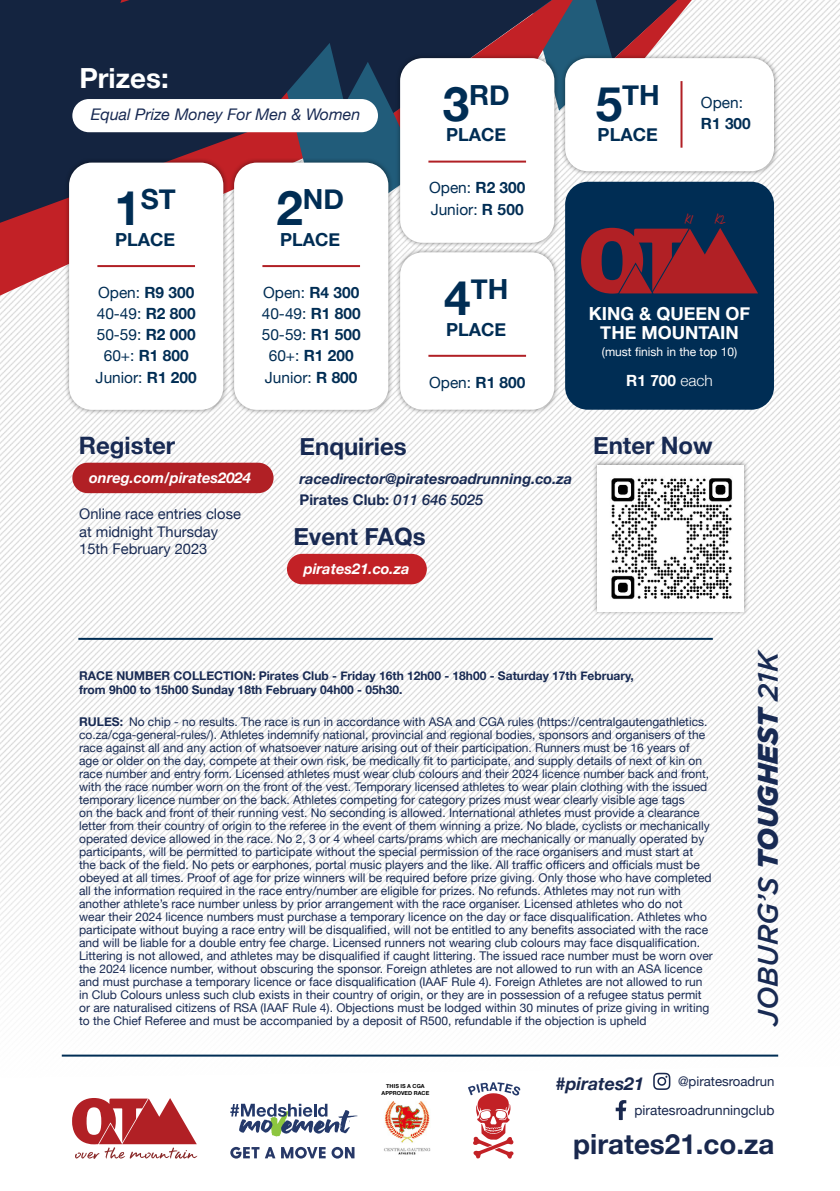
<style>
.page{position:relative;width:840px;height:1191px;background:#fff}
.page>*{position:absolute;margin:0;border:0;box-sizing:border-box;transform-origin:0 0}
.t1{font:italic 500 28px "Gotham";color:#182a53}
.t2{font:700 27.8px "Helvetica Neue";color:#19284e}
.t3{font:700 27.8px "Helvetica Neue";color:#002d54}
.t4{font:700 27.8px "Helvetica Neue";color:#fff}
.t5{font:700 24px "Helvetica Neue";color:#182a53}
.t6{font:22.4px "Aroha";color:#b12025}
.t7{font:700 18px "Helvetica Neue";color:#002d54}
.t8{font:700 18px/19px "Helvetica Neue";color:#fff;text-align:center}
.t9{font:italic 700 17.8px "Helvetica Neue";color:#19284e}
.t10{font:italic 16px "Helvetica Neue";color:#182a53}
.t11{font:15.4px/21.2px "Helvetica Neue";color:#002d54;text-align:center}
.t12{font:700 15.4px "Helvetica Neue";color:#fff}
.t13{font:700 15.4px "Helvetica Neue";color:#002d54}
.t14{font:italic 700 14.6px/20.8px "Helvetica Neue";color:#182a53}
.t15{font:14.6px/17.6px "Helvetica Neue";color:#182a53}
.t16{font:italic 700 14.6px "Helvetica Neue";color:#fff}
.t17{font:13.6px "Helvetica Neue";color:#19284e}
.t18{font:13.2px "Helvetica Neue";color:#19284e}
.t19{font:12px/13px "Helvetica Neue";color:#182a53}
.t20{font:700 12px/14.4px "Helvetica Neue";color:#182a53}
.t21{font:12px "Helvetica Neue";color:#fff}
.t22{font:700 5.6px/7px "Helvetica Neue";color:#000;text-align:center}
.s1{font-size:47.6px}
.s2{font-weight:700}
.s3{font-weight:300}
.s4{font-style:normal}
.s5{font-weight:500}
.s6{font-weight:900}
</style>
<div class="page">
<img style="left:0;top:0;width:839px;height:1159px">
<svg style="left:0;top:223px;width:229px;height:72px;fill:#c22126"></svg>
<div style="left:0;top:0;width:264px;height:223px;background:#142440"></div>
<svg style="left:227px;top:1100px;width:133px;height:39px"></svg>
<svg style="left:230px;top:1146px;width:124px;height:12px"></svg>
<svg style="left:72px;top:1098px;width:125px;height:60px"></svg>
<div style="left:376px;top:1079px;width:58px;height:79px;background:#fff"></div>
<img style="left:384px;top:1101px;width:47px;height:54px">
<svg style="left:615px;top:1100px;width:11px;height:20px"></svg>
<svg style="left:652px;top:1072px;width:18px;height:18px"></svg>
<hr style="left:62px;top:1054px;width:715px;height:2px;background:#002d54">
<div style="left:64px;top:158px;width:163px;height:256px;background:#000;opacity:.41"></div>
<div style="left:69px;top:163px;width:154px;height:247px;background:#fff;border-radius:23px"></div>
<div style="left:229px;top:158px;width:163px;height:256px;background:#000;opacity:.41"></div>
<div style="left:234px;top:163px;width:154px;height:247px;background:#fff;border-radius:23px"></div>
<div style="left:395px;top:248px;width:163px;height:166px;background:#000;opacity:.41"></div>
<div style="left:400px;top:252px;width:154px;height:158px;background:#fff;border-radius:23px"></div>
<div style="left:560px;top:54px;width:218px;height:122px;background:#000;opacity:.41"></div>
<div style="left:565px;top:58px;width:208px;height:113px;background:#fff;border-radius:23px"></div>
<div style="left:565px;top:182px;width:208px;height:228px;background:#002d54;border-radius:23px"></div>
<hr style="left:97px;top:265px;width:98px;height:2px;background:#b12025">
<hr style="left:262px;top:265px;width:98px;height:2px;background:#b12025">
<hr style="left:428px;top:355px;width:97px;height:2px;background:#b12025">
<svg style="left:264px;top:0;width:493px;height:294px"></svg>
<div style="left:72px;top:99px;width:306px;height:33px;background:#fff;border-radius:17px"></div>
<div style="left:72px;top:463px;width:201px;height:30px;background:#b12025;border-radius:15px"></div>
<div style="left:287px;top:554px;width:139px;height:30px;background:#c22126;border-radius:15px"></div>
<hr style="left:78px;top:638px;width:634px;height:2px;background:#002d54">
<div style="left:592px;top:460px;width:156px;height:155px;background:#000;opacity:.41"></div>
<svg style="left:597px;top:465px;width:146px;height:146px"></svg>
<img style="left:605px;top:472px;width:134px;height:133px">
<svg style="left:467px;top:1082px;width:53px;height:76px"></svg>
<h2 class="t4" style="left:79px;top:56px;width:91px">Prizes:</h2>
<h3 class="t10" style="left:91px;top:103px;width:271px">Equal Prize Money For Men &amp; Women</h3>
<h2 class="t3" style="left:114px;top:177px;width:63px"><span class="s1">1</span>ST</h2>
<h2 class="t3" style="left:276px;top:177px;width:69px"><span class="s1">2</span>ND</h2>
<h3 class="t7" style="left:115px;top:225px;width:62px">PLACE</h3>
<h3 class="t7" style="left:280px;top:225px;width:62px">PLACE</h3>
<p class="t11" style="left:96px;top:282px;width:102px">Open: <span class="s2">R9 300<br></span>40-49: <span class="s2">R2 800<br></span>50-59: <span class="s2">R2 000<br></span>60+: <span class="s2">R1 800<br></span>Junior: <span class="s2">R1 200</span></p>
<p class="t11" style="left:262px;top:282px;width:100px">Open: <span class="s2">R4 300<br></span>40-49: <span class="s2">R1 800<br></span>50-59: <span class="s2">R1 500<br></span>60+: <span class="s2">R1 200<br></span>Junior: <span class="s2">R 800</span></p>
<h2 class="t3" style="left:442px;top:73px;width:69px"><span class="s1">3</span>RD</h2>
<h3 class="t7" style="left:446px;top:121px;width:62px">PLACE</h3>
<p class="t11" style="left:429px;top:178px;width:98px;text-align:left">Open: <span class="s2">R2 300<br></span>Junior: <span class="s2">R 500</span></p>
<h2 class="t3" style="left:444px;top:267px;width:65px"><span class="s1">4</span>TH</h2>
<h3 class="t7" style="left:446px;top:315px;width:62px">PLACE</h3>
<h2 class="t3" style="left:595px;top:73px;width:65px"><span class="s1">5</span>TH</h2>
<h3 class="t7" style="left:597px;top:121px;width:62px">PLACE</h3>
<p class="t11" style="left:700px;top:93px;width:44px">Open:</p>
<p class="t13" style="left:700px;top:112px;width:51px">R1 300</p>
<h3 class="t6" style="left:684px;top:208px;width:42px">K1 K2</h3>
<h3 class="t8" style="left:588px;top:305px;width:163px">KING &amp; QUEEN OF<br>THE MOUNTAIN</h3>
<p class="t21" style="left:601px;top:343px;width:137px">(must finish in the top 10)</p>
<p class="t11" style="left:429px;top:372px;width:98px">Open: <span class="s2">R1 800</span></p>
<p class="t12" style="left:626px;top:368px;width:88px">R1 700 <span class="s3">each</span></p>
<h3 class="t5" style="left:79px;top:426px;width:98px">Register</h3>
<p class="t16" style="left:89px;top:466px;width:163px">onreg.com/pirates2024</p>
<p class="t15" style="left:79px;top:506px;width:163px">Online race entries close at midnight Thursday<br>15th February 2023</p>
<h3 class="t5" style="left:299px;top:427px;width:109px">Enquiries</h3>
<p class="t14" style="left:299px;top:469px;width:274px">racedirector@piratesroadrunning.co.za<br><span class="s4">Pirates Club:</span> <span class="s5">011 646 5025</span></p>
<h3 class="t5" style="left:293px;top:517px;width:134px">Event FAQs</h3>
<p class="t16" style="left:303px;top:557px;width:107px">pirates21.co.za</p>
<h3 class="t5" style="left:592px;top:426px;width:121px">Enter Now</h3>
<p class="t20" style="left:79px;top:668px;width:555px">RACE NUMBER COLLECTION: Pirates Club - Friday 16th 12h00 - 18h00 - Saturday 17th February, from 9h00 to 15h00 Sunday 18th February 04h00 - 05h30.</p>
<p class="t19" style="left:79px;top:716px;width:634px"><span class="s2">RULES:</span> No chip - no results. The race is run in accordance with ASA and CGA rules (https://centralgautengathletics. co.za/cga-general-rules/). Athletes indemnify national, provincial and regional bodies, sponsors and organisers of the race against all and any action of whatsoever nature arising out of their participation. Runners must be 16 years of<br>age or older on the day, compete at their own risk, be medically fit to participate, and supply details of next of kin on race number and entry form. Licensed athletes must wear club colours and their 2024 licence number back and front, with the race number worn on the front of the vest. Temporary licensed athletes to wear plain clothing with the issued temporary licence number on the back. Athletes competing for category prizes must wear clearly visible age tags<br>on the back and front of their running vest. No seconding is allowed. International athletes must provide a clearance letter from their country of origin to the referee in the event of them winning a prize. No blade, cyclists or mechanically operated device allowed in the race. No 2, 3 or 4 wheel carts/prams which are mechanically or manually operated by participants, will be permitted to participate without the special permission of the race organisers and must start at the back of the field. No pets or earphones, portal music players and the like. All traffic officers and officials must be obeyed at all times. Proof of age for prize winners will be required before prize giving. Only those who have completed all the information required in the race entry/number are eligible for prizes. No refunds. Athletes may not run with another athlete’s race number unless by prior arrangement with the race organiser. Licensed athletes who do not<br>wear their 2024 licence numbers must purchase a temporary licence on the day or face disqualification. Athletes who participate without buying a race entry will be disqualified, will not be entitled to any benefits associated with the race and will be liable for a double entry fee charge. Licensed runners not wearing club colours may face disqualification.<br>Littering is not allowed, and athletes may be disqualified if caught littering. The issued race number must be worn over the 2024 licence number, without obscuring the sponsor. Foreign athletes are not allowed to run with an ASA licence and must purchase a temporary licence or face disqualification (IAAF Rule 4). Foreign Athletes are not allowed to run in Club Colours unless such club exists in their country of origin, or they are in possession of a refugee status permit or are naturalised citizens of RSA (IAAF Rule 4). Objections must be lodged within 30 minutes of prize giving in writing to the Chief Referee and must be accompanied by a deposit of R500, refundable if the objection is upheld</p>
<h1 class="t1" style="left:751px;top:1026px;width:378px;rotate:-90deg">JOBURG’S <span class="s6">TOUGHEST</span> 21K</h1>
<p class="t22" style="left:381px;top:1082px;width:49px">THIS IS A CGA<br>APPROVED RACE</p>
<h3 class="t9" style="left:555px;top:1069px;width:90px">#pirates21</h3>
<p class="t18" style="left:677px;top:1071px;width:98px">@piratesroadrun</p>
<p class="t17" style="left:634px;top:1100px;width:141px">piratesroadrunningclub</p>
<h2 class="t2" style="left:573px;top:1121px;width:202px">pirates21.co.za</h2>
</div>
